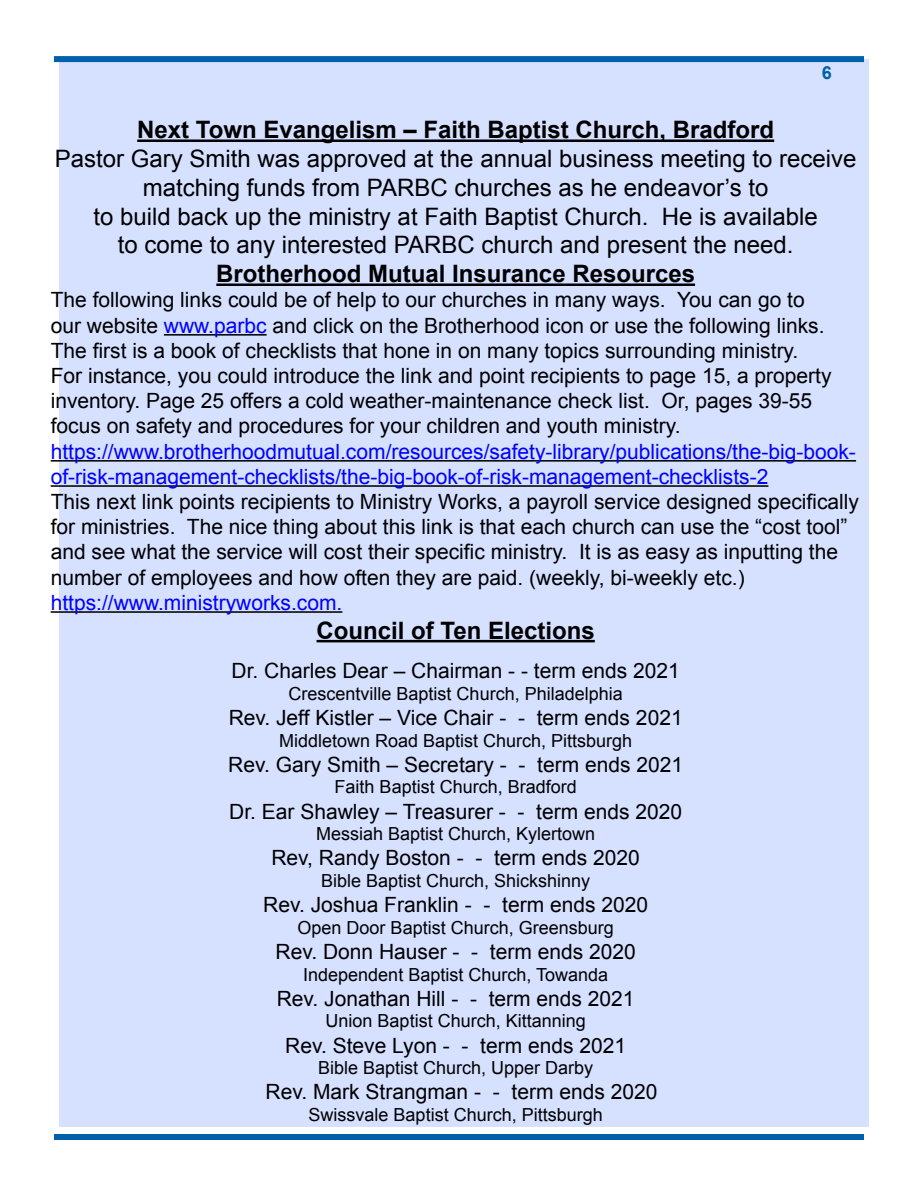
<style>
.page{position:relative;width:918px;height:1188px;background:#fff}
.page>*{position:absolute;margin:0;border:0;box-sizing:border-box;transform-origin:0 0}
.t1{font:24px/28.8px "Arial";color:#000;text-align:center}
.t2{font:700 24px "Arial";color:#000}
.t3{font:21px/25.2px "Arial";color:#000}
.t4{font:21px/25.2px "Arial";color:#00f}
.t5{font:18px "Arial";color:#000}
.t6{font:700 18px "Arial";color:#0060a9}
.s1{color:#00f}
</style>
<div class="page">
<div style="left:59px;top:59px;width:810px;height:1068px;background:#d6e0ff"></div>
<div style="left:54px;top:56px;width:810px;height:6px;background:#0060a9"></div>
<div style="left:54px;top:1134px;width:810px;height:6px;background:#0060a9"></div>
<hr style="left:137px;top:139px;width:637px;height:3px;background:#000">
<hr style="left:216px;top:283px;width:479px;height:3px;background:#000">
<hr style="left:164px;top:334px;width:103px;height:2px;background:#000">
<hr style="left:51px;top:460px;width:805px;height:2px;background:#000">
<hr style="left:51px;top:485px;width:717px;height:2px;background:#000">
<hr style="left:51px;top:611px;width:291px;height:2px;background:#000">
<hr style="left:317px;top:640px;width:278px;height:2px;background:#000">
<p class="t6" style="left:822px;top:61px;width:12px">6</p>
<p class="t2" style="left:137px;top:114px;width:639px">Next Town Evangelism – Faith Baptist Church, Bradford</p>
<p class="t1" style="left:55px;top:144px;width:803px">Pastor Gary Smith was approved at the annual business meeting to receive matching funds from PARBC churches as he endeavor’s to<br>to build back up the ministry at Faith Baptist Church. He is available<br>to come to any interested PARBC church and present the need.</p>
<p class="t2" style="left:216px;top:258px;width:480px">Brotherhood Mutual Insurance Resources</p>
<p class="t3" style="left:51px;top:288px;width:782px">The following links could be of help to our churches in many ways. You can go to our website <span class="s1">www.parbc</span> and click on the Brotherhood icon or use the following links.<br>The first is a book of checklists that hone in on many topics surrounding ministry.<br>For instance, you could introduce the link and point recipients to page 15, a property inventory. Page 25 offers a cold weather-maintenance check list. Or, pages 39-55 focus on safety and procedures for your children and youth ministry.</p>
<p class="t4" style="left:51px;top:439px;width:807px">https://www.brotherhoodmutual.com/resources/safety-library/publications/the-big-book&shy;of-risk-management-checklists/the-big-book-of-risk-management-checklists-2</p>
<p class="t3" style="left:51px;top:489px;width:810px">This next link points recipients to Ministry Works, a payroll service designed specifically for ministries. The nice thing about this link is that each church can use the “cost tool” and see what the service will cost their specific ministry. It is as easy as inputting the number of employees and how often they are paid. (weekly, bi-weekly etc.)</p>
<p class="t4" style="left:51px;top:590px;width:293px">https://www.ministryworks.com.</p>
<p class="t2" style="left:317px;top:614px;width:280px">Council of Ten Elections</p>
<p class="t3" style="left:232px;top:658px;width:450px">Dr. Charles Dear – Chairman - - term ends 2021</p>
<p class="t5" style="left:289px;top:682px;width:336px">Crescentville Baptist Church, Philadelphia</p>
<p class="t3" style="left:229px;top:705px;width:456px">Rev. Jeff Kistler – Vice Chair - - term ends 2021</p>
<p class="t5" style="left:279px;top:728px;width:355px">Middletown Road Baptist Church, Pittsburgh</p>
<p class="t3" style="left:228px;top:752px;width:456px">Rev. Gary Smith – Secretary - - term ends 2021</p>
<p class="t5" style="left:335px;top:775px;width:244px">Faith Baptist Church, Bradford</p>
<p class="t3" style="left:229px;top:799px;width:454px">Dr. Ear Shawley – Treasurer - - term ends 2020</p>
<p class="t5" style="left:316px;top:822px;width:281px">Messiah Baptist Church, Kylertown</p>
<p class="t3" style="left:271px;top:846px;width:370px">Rev, Randy Boston - - term ends 2020</p>
<p class="t5" style="left:321px;top:869px;width:271px">Bible Baptist Church, Shickshinny</p>
<p class="t3" style="left:263px;top:892px;width:386px">Rev. Joshua Franklin - - term ends 2020</p>
<p class="t5" style="left:298px;top:916px;width:318px">Open Door Baptist Church, Greensburg</p>
<p class="t3" style="left:276px;top:939px;width:362px">Rev. Donn Hauser - - term ends 2020</p>
<p class="t5" style="left:303px;top:962px;width:306px">Independent Baptist Church, Towanda</p>
<p class="t3" style="left:277px;top:986px;width:359px">Rev. Jonathan Hill - - term ends 2021</p>
<p class="t5" style="left:326px;top:1009px;width:262px">Union Baptist Church, Kittanning</p>
<p class="t3" style="left:285px;top:1033px;width:342px">Rev. Steve Lyon - - term ends 2021</p>
<p class="t5" style="left:318px;top:1056px;width:277px">Bible Baptist Church, Upper Darby</p>
<p class="t3" style="left:266px;top:1080px;width:393px">Rev. Mark Strangman - - term ends 2020</p>
<p class="t5" style="left:309px;top:1103px;width:296px">Swissvale Baptist Church, Pittsburgh</p>
</div>
